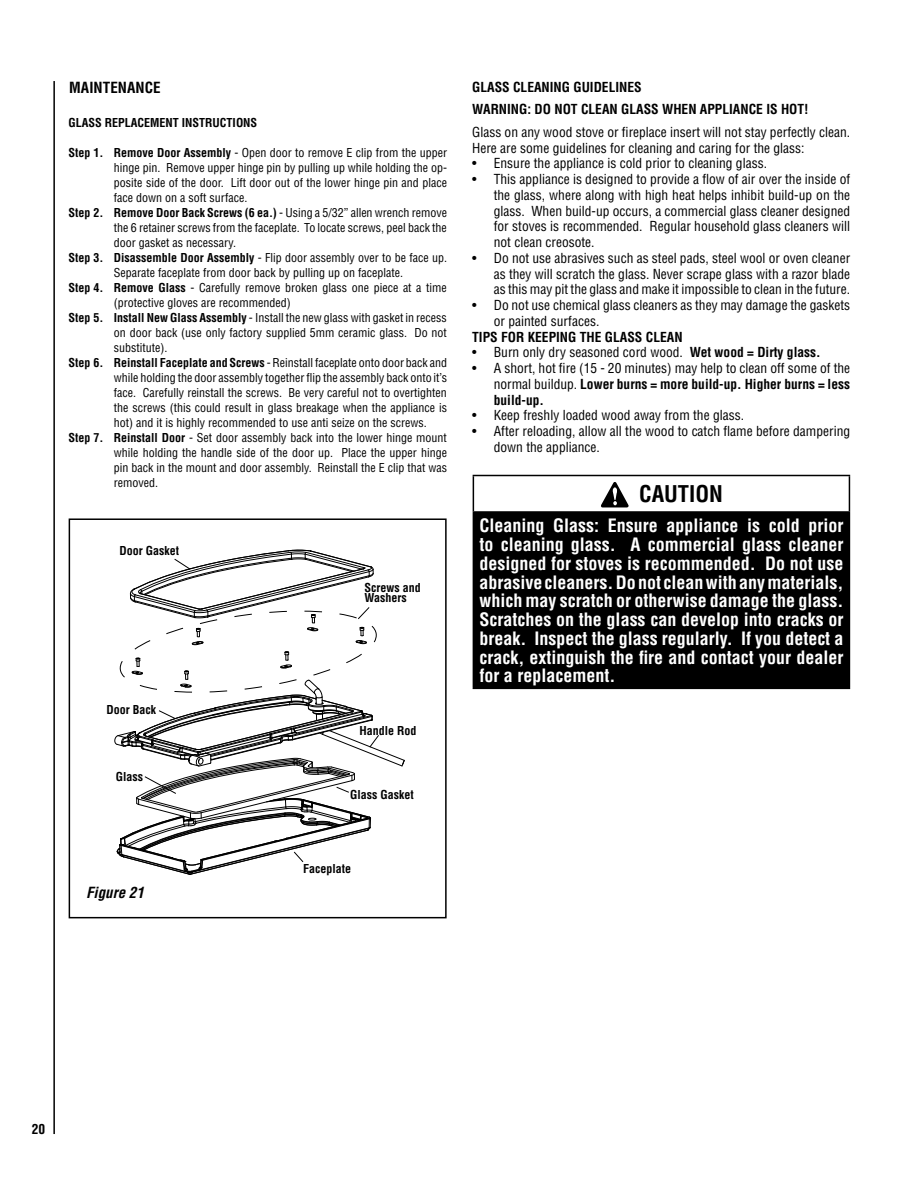
<style>
.page{position:relative;width:918px;height:1188px;background:#fff}
.page>*{position:absolute;margin:0;border:0;box-sizing:border-box;transform-origin:0 0}
.t1{font:700 condensed 22.5px "Helvetica";color:#000}
.t2{font:700 condensed 18px/18.8px "Helvetica";color:#fff;text-align:justify}
.t3{font:700 condensed 15px "Helvetica";letter-spacing:.005em;color:#000}
.t4{font:italic 700 condensed 15px "Helvetica";color:#000}
.t5{font:condensed 13.5px/15.8px "Helvetica";color:#000}
.t6{font:700 condensed 13.5px/21.8px "Helvetica";color:#000}
.t7{font:condensed 12px "Helvetica";color:#000}
.t8{font:700 condensed 12px/10.4px "Helvetica";color:#000}
.s1{font-weight:700}
.s2{font-weight:400}
</style>
<div class="page">
<hr style="left:53px;top:81px;width:2px;height:1053px;background:#000">
<div style="left:473px;top:512px;width:376px;height:176px;background:#000"></div>
<hr style="left:473px;top:475px;width:377px;height:1px;background:#000">
<hr style="left:473px;top:476px;width:1px;height:35px;background:#000">
<hr style="left:849px;top:476px;width:1px;height:35px;background:#000">
<hr style="left:473px;top:511px;width:377px;height:2px;background:#000">
<hr style="left:849px;top:513px;width:1px;height:175px;background:#000">
<hr style="left:473px;top:688px;width:377px;height:1px;background:#000">
<svg style="left:601px;top:482px;width:28px;height:26px"></svg>
<div style="left:69px;top:518px;width:378px;height:400px;border:2px solid #000"></div>
<svg style="left:114px;top:550px;width:291px;height:325px"></svg>
<p class="t3" style="left:69px;top:78px;width:93px">MAINTENANCE</p>
<p class="t8" style="left:69px;top:117px;width:190px">GLASS REPLACEMENT INSTRUCTIONS</p>
<p class="t7" style="left:69px;top:145px;width:380px"><span class="s1">Step 1. Remove Door Assembly</span> - Open door to remove E clip from the upper</p>
<p class="t7" style="left:114px;top:160px;width:335px">hinge pin. Remove upper hinge pin by pulling up while holding the op-</p>
<p class="t7" style="left:114px;top:175px;width:335px">posite side of the door. Lift door out of the lower hinge pin and place</p>
<p class="t7" style="left:114px;top:190px;width:135px">face down on a soft surface.</p>
<p class="t8" style="left:69px;top:207px;width:380px">Step 2. Remove Door Back Screws (6 ea.) <span class="s2">- Using a 5/32” allen wrench remove</span></p>
<p class="t7" style="left:114px;top:220px;width:334px">the 6 retainer screws from the faceplate. To locate screws, peel back the</p>
<p class="t7" style="left:114px;top:235px;width:124px">door gasket as necessary.</p>
<p class="t7" style="left:69px;top:250px;width:380px"><span class="s1">Step 3. Disassemble Door Assembly</span> - Flip door assembly over to be face up.</p>
<p class="t7" style="left:114px;top:265px;width:291px">Separate faceplate from door back by pulling up on faceplate.</p>
<p class="t7" style="left:69px;top:280px;width:380px"><span class="s1">Step 4. Remove Glass</span> - Carefully remove broken glass one piece at a time</p>
<p class="t7" style="left:114px;top:295px;width:178px">(protective gloves are recommended)</p>
<p class="t7" style="left:69px;top:310px;width:380px"><span class="s1">Step 5. Install New Glass Assembly</span> - Install the new glass with gasket in recess</p>
<p class="t7" style="left:114px;top:325px;width:334px">on door back (use only factory supplied 5mm ceramic glass. Do not</p>
<p class="t7" style="left:114px;top:340px;width:55px">substitute).</p>
<p class="t7" style="left:69px;top:355px;width:380px"><span class="s1">Step 6. Reinstall Faceplate and Screws</span> - Reinstall faceplate onto door back and</p>
<p class="t7" style="left:114px;top:370px;width:335px">while holding the door assembly together flip the assembly back onto it’s</p>
<p class="t7" style="left:114px;top:385px;width:334px">face. Carefully reinstall the screws. Be very careful not to overtighten</p>
<p class="t7" style="left:114px;top:400px;width:335px">the screws (this could result in glass breakage when the appliance is</p>
<p class="t7" style="left:114px;top:415px;width:314px">hot) and it is highly recommended to use anti seize on the screws.</p>
<p class="t7" style="left:69px;top:430px;width:380px"><span class="s1">Step 7. Reinstall Door</span> - Set door assembly back into the lower hinge mount</p>
<p class="t7" style="left:114px;top:445px;width:335px">while holding the handle side of the door up. Place the upper hinge</p>
<p class="t7" style="left:114px;top:460px;width:335px">pin back in the mount and door assembly. Reinstall the E clip that was</p>
<p class="t7" style="left:114px;top:475px;width:46px">removed.</p>
<p class="t8" style="left:119px;top:545px;width:61px">Door Gasket</p>
<p class="t8" style="left:106px;top:705px;width:51px">Door Back</p>
<p class="t8" style="left:116px;top:771px;width:29px">Glass</p>
<p class="t8" style="left:364px;top:582px;width:58px">Screws and<br>Washers</p>
<p class="t8" style="left:359px;top:726px;width:58px">Handle Rod</p>
<p class="t8" style="left:350px;top:790px;width:65px">Glass Gasket</p>
<p class="t6" style="left:472px;top:76px;width:338px">GLASS CLEANING GUIDELINES<br>WARNING: DO NOT CLEAN GLASS WHEN APPLIANCE IS HOT!</p>
<p class="t5" style="left:472px;top:124px;width:380px">Glass on any wood stove or fireplace insert will not stay perfectly clean.<br>Here are some guidelines for cleaning and caring for the glass:</p>
<p class="t5" style="left:472px;top:155px;width:296px">• Ensure the appliance is cold prior to cleaning glass.</p>
<p class="t5" style="left:494px;top:171px;width:358px;text-align:justify;text-indent:-22px">• This appliance is designed to provide a flow of air over the inside of the glass, where along with high heat helps inhibit build-up on the glass. When build-up occurs, a commercial glass cleaner designed for stoves is recommended. Regular household glass cleaners will not clean creosote.</p>
<p class="t5" style="left:494px;top:250px;width:358px;text-align:justify;text-indent:-22px">• Do not use abrasives such as steel pads, steel wool or oven cleaner as they will scratch the glass. Never scrape glass with a razor blade as this may pit the glass and make it impossible to clean in the future.</p>
<p class="t5" style="left:494px;top:297px;width:358px;text-indent:-22px">• Do not use chemical glass cleaners as they may damage the gaskets or painted surfaces.</p>
<p class="t6" style="left:472px;top:326px;width:212px">TIPS FOR KEEPING THE GLASS CLEAN</p>
<p class="t5" style="left:472px;top:344px;width:350px">• Burn only dry seasoned cord wood. <span class="s1">Wet wood = Dirty glass.</span></p>
<p class="t5" style="left:494px;top:360px;width:358px;text-align:justify;text-indent:-22px">• A short, hot fire (15 - 20 minutes) may help to clean off some of the normal buildup. <span class="s1">Lower burns = more build-up. Higher burns = less build-up.</span></p>
<p class="t5" style="left:472px;top:407px;width:274px">• Keep freshly loaded wood away from the glass.</p>
<p class="t5" style="left:494px;top:423px;width:358px;text-indent:-22px">• After reloading, allow all the wood to catch flame before dampering down the appliance.</p>
<h1 class="t1" style="left:639px;top:480px;width:85px">CAUTION</h1>
<p class="t2" style="left:479px;top:516px;width:366px">Cleaning Glass: Ensure appliance is cold prior to cleaning glass. A commercial glass cleaner designed for stoves is recommended. Do not use abrasive cleaners. Do not clean with any materials, which may scratch or otherwise damage the glass.<br>Scratches on the glass can develop into cracks or break. Inspect the glass regularly. If you detect a crack, extinguish the fire and contact your dealer for a replacement.</p>
<p class="t4" style="left:86px;top:883px;width:59px">Figure 21</p>
<p class="t8" style="left:303px;top:863px;width:49px">Faceplate</p>
<p class="t6" style="left:32px;top:1118px;width:15px">20</p>
</div>
